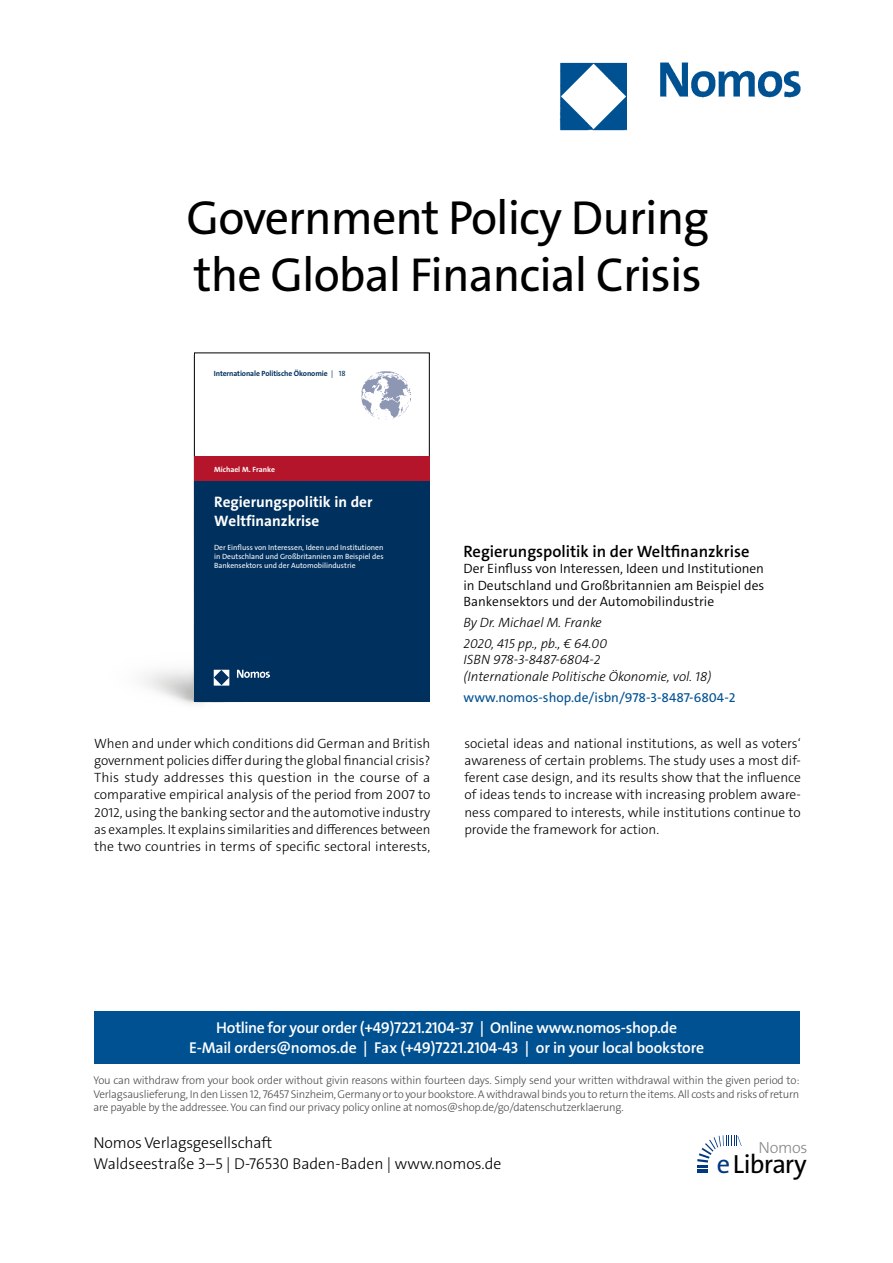
<style>
.page{position:relative;width:893px;height:1263px;background:#fff}
.page>*{position:absolute;margin:0;border:0;box-sizing:border-box;transform-origin:0 0}
.t1{font:48px/57.6px "The Sans Os F";letter-spacing:-.02em;color:#000}
.t2{font:26.4px "The Sans Os F";letter-spacing:-.03em;color:#000}
.t3{font:600 16.5px "The Sans C5";color:#000}
.t4{font:300 16.2px "The Sans Os F";letter-spacing:-.02em;color:#87888a}
.t5{font:600 15.75px/21px "The Sans Os F";letter-spacing:-.02em;color:#fff;text-align:center}
.t6{font:300 15.75px/21px "The Sans Os F";color:#000}
.t7{font:700 15.15px/18.5px "The Sans Os F";color:#fff}
.t8{font:300 13.5px/17.2px "The Sans C5";color:#000;text-align:justify}
.t9{font:300 13.5px/16.5px "The Sans C5";color:#000;text-align:justify}
.t10{font:italic 300 13.5px/20.7px "The Sans C5";color:#000}
.t11{font:13.5px "The Sans C5";color:#005192}
.t12{font:300 11.25px/13.5px "The Sans Os F";letter-spacing:-.02em;color:#4b4b4d;text-align:justify}
.t13{font:7.65px/9.1px "The Sans Os F";color:#fff;text-align:justify}
.t14{font:700 7.65px "The Sans Os F";letter-spacing:-.015em;color:#00305e}
.t15{font:700 7.65px "The Sans Os F";color:#fff}
.s1{font-weight:400}
.s2{color:#003882}
</style>
<div class="page">
<div style="left:94px;top:1011px;width:705px;height:52px;background:#005192"></div>
<svg style="left:697px;top:1135px;width:45px;height:38px"></svg>
<img style="left:559px;top:62px;width:242px;height:69px">
<img style="left:144px;top:352px;width:285px;height:352px">
<div style="left:194px;top:353px;width:235px;height:348px;background:#fff"></div>
<div style="left:194px;top:481px;width:236px;height:220px;background:#00305e"></div>
<div style="left:194px;top:456px;width:236px;height:25px;background:#b5152b"></div>
<img style="left:361px;top:372px;width:50px;height:47px">
<img style="left:214px;top:669px;width:56px;height:17px">
<h1 class="t1" style="left:187px;top:189px;width:524px">Government Policy During the Global Financial Crisis</h1>
<p class="t14" style="left:214px;top:369px;width:133px">Internationale Politische Ökonomie <span class="s1">| 18</span></p>
<p class="t15" style="left:214px;top:465px;width:62px">Michael M. Franke</p>
<p class="t7" style="left:214px;top:493px;width:160px">Regierungspolitik in der<br>Weltfinanzkrise</p>
<p class="t13" style="left:214px;top:543px;width:171px">Der Einfluss von Interessen, Ideen und Institutionen in Deutschland und Großbritannien am Beispiel des Bankensektors und der Automobilindustrie</p>
<p class="t3" style="left:463px;top:541px;width:287px">Regierungspolitik in der Weltfinanzkrise</p>
<p class="t9" style="left:463px;top:561px;width:302px">Der Einfluss von Interessen, Ideen und Institutionen in Deutschland und Großbritannien am Beispiel des Bankensektors und der Automobilindustrie</p>
<p class="t10" style="left:463px;top:612px;width:145px">By Dr. Michael M. Franke<br>2020, 415 pp., pb., € 64.00</p>
<p class="t10" style="left:463px;top:652px;width:249px;line-height:16.5px">ISBN 978-3-8487-6804-2<br>(Internationale Politische Ökonomie, vol. 18)</p>
<p class="t11" style="left:463px;top:688px;width:274px">www.nomos-shop.de/isbn/978-3-8487-6804-2</p>
<p class="t8" style="left:94px;top:734px;width:338px">When and under which conditions did German and British government policies differ during the global financial crisis?<br>This study addresses this question in the course of a comparative empirical analysis of the period from 2007 to 2012, using the banking sector and the automotive industry as examples. It explains similarities and differences between the two countries in terms of specific sectoral interests,</p>
<p class="t8" style="left:464px;top:734px;width:338px">societal ideas and national institutions, as well as voters‘ awareness of certain problems. The study uses a most dif&shy;ferent case design, and its results show that the influence of ideas tends to increase with increasing problem aware&shy;ness compared to interests, while institutions continue to provide the framework for action.</p>
<p class="t5" style="left:189px;top:1017px;width:516px">Hotline for your order (+49)7221.2104-37 | Online www.nomos-shop.de<br>E-Mail orders@nomos.de | Fax (+49)7221.2104-43 | or in your local bookstore</p>
<p class="t12" style="left:94px;top:1074px;width:707px">You can withdraw from your book order without givin reasons within fourteen days. Simply send your written withdrawal within the given period to:<br>Verlagsauslieferung, In den Lissen 12, 76457 Sinzheim, Germany or to your bookstore. A withdrawal binds you to return the items. All costs and risks of return are payable by the addressee. You can find our privacy policy online at nomos@shop.de/go/datenschutzerklaerung.</p>
<p class="t6" style="left:94px;top:1133px;width:409px">Nomos Verlagsgesellschaft<br>Waldseestraße 3–5 | D-76530 Baden-Baden | www.nomos.de</p>
<p class="t4" style="left:758px;top:1137px;width:51px">Nomos</p>
<h2 class="t2" style="left:717px;top:1147px;width:91px"><span class="s2">e</span>Library</h2>
</div>
